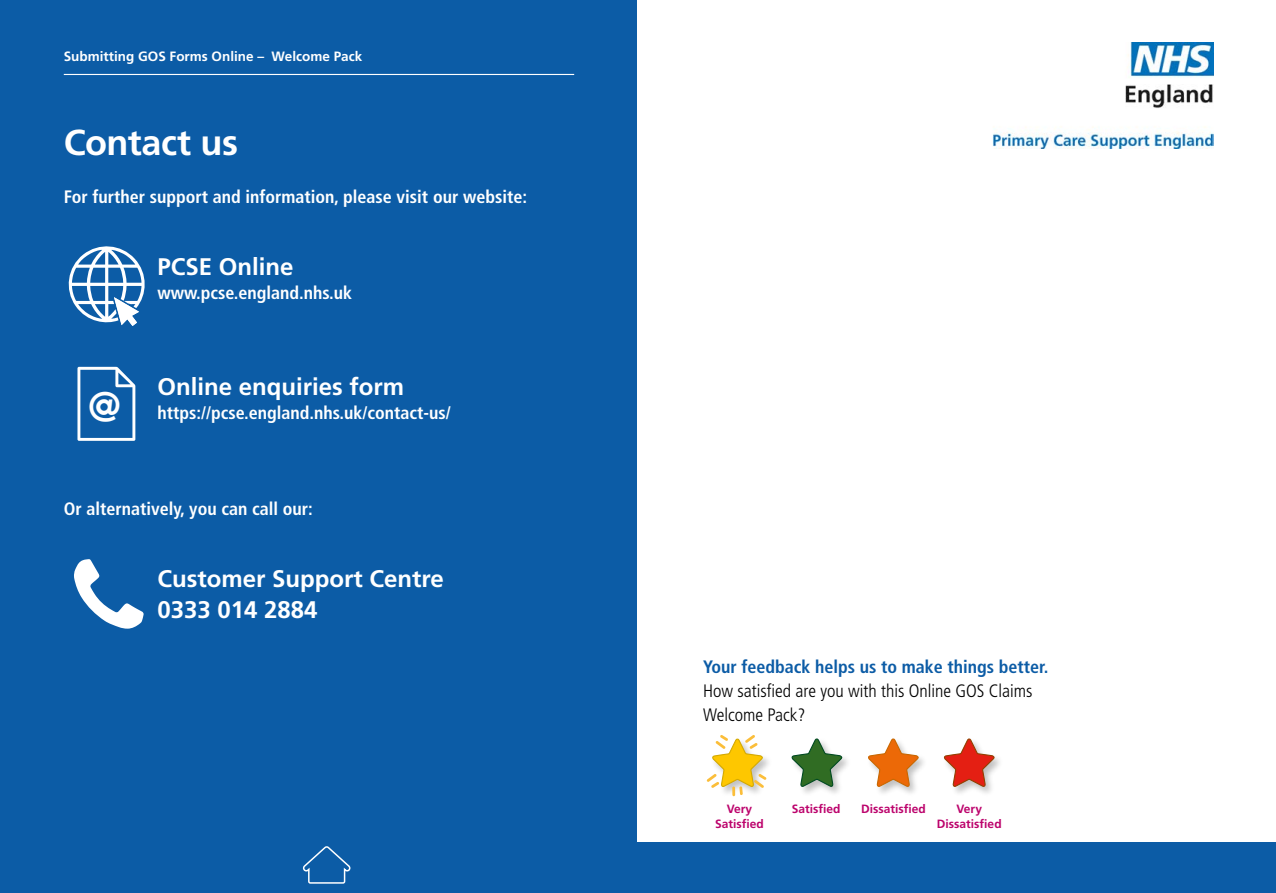
<style>
.page{position:relative;width:1276px;height:893px;background:#fff}
.page>*{position:absolute;margin:0;border:0;box-sizing:border-box;transform-origin:0 0}
.t1{font:700 37.5px "Futura";color:#fff}
.Page_Heading_White{font:700 36px "Frutiger LT";letter-spacing:-.015em;color:#fff}
.Page_Heading_2_White{font:700 24px "Frutiger LT";color:#fff}
.Subhead_white{font:700 condensed 18px "Frutiger LT";color:#fff}
.Body{font:300 condensed 18px/24px "Frutiger LT";color:#000}
.Subhead{font:700 condensed 18px "Frutiger LT";color:#0c5ca6}
.t2{font:700 13.5px "Frutiger LT";color:#fff}
.Body-2{font:700 12px/15px "Frutiger LT";color:#bc036c;text-align:center}
</style>
<div class="page">
<div style="left:1px;top:1px;width:636px;height:891px;background:#0c5ca6"></div>
<svg style="left:943px;top:738px;width:52px;height:50px"></svg>
<svg style="left:68px;top:246px;width:77px;height:80px"></svg>
<svg style="left:77px;top:367px;width:58px;height:74px"></svg>
<svg style="left:74px;top:559px;width:70px;height:70px"></svg>
<img style="left:992px;top:43px;width:221px;height:106px">
<img style="left:766px;top:758px;width:3px;height:22px">
<svg style="left:706px;top:735px;width:60px;height:62px"></svg>
<svg style="left:791px;top:738px;width:52px;height:57px"></svg>
<img style="left:920px;top:758px;width:4px;height:11px">
<svg style="left:868px;top:738px;width:52px;height:55px"></svg>
<hr style="left:64px;top:74px;width:510px;height:1px;background:#fff">
<div style="left:0;top:843px;width:1276px;height:50px;background:#0c5ca6"></div>
<svg style="left:302px;top:846px;width:49px;height:38px"></svg>
<p class="t2" style="left:64px;top:49px;width:300px">Submitting GOS Forms Online – Welcome Pack</p>
<p class="Page_Heading_White" style="left:64px;top:121px;width:176px">Contact us</p>
<p class="Subhead_white" style="left:64px;top:186px;width:465px">For further support and information, please visit our website:</p>
<p class="t1" style="left:88px;top:374px;width:34px">@</p>
<p class="Page_Heading_2_White" style="left:157px;top:252px;width:138px">PCSE Online</p>
<p class="Subhead_white" style="left:157px;top:282px;width:196px">www.pcse.england.nhs.uk</p>
<p class="Page_Heading_2_White" style="left:157px;top:372px;width:248px">Online enquiries form</p>
<p class="Subhead_white" style="left:157px;top:402px;width:295px">https://pcse.england.nhs.uk/contact-us/</p>
<p class="Subhead_white" style="left:64px;top:498px;width:250px">Or alternatively, you can call our:</p>
<p class="Page_Heading_2_White" style="left:157px;top:564px;width:288px">Customer Support Centre</p>
<p class="Page_Heading_2_White" style="left:157px;top:596px;width:162px">0333 014 2884</p>
<p class="Subhead" style="left:703px;top:656px;width:347px">Your feedback helps us to make things better.</p>
<p class="Body" style="left:703px;top:679px;width:331px">How satisfied are you with this Online GOS Claims<br>Welcome Pack?</p>
<p class="Body-2" style="left:715px;top:801px;width:50px">Very<br>Satisfied</p>
<p class="Body-2" style="left:792px;top:801px;width:50px">Satisfied</p>
<p class="Body-2" style="left:861px;top:801px;width:66px">Dissatisfied</p>
<p class="Body-2" style="left:937px;top:801px;width:66px">Very<br>Dissatisfied</p>
</div>
